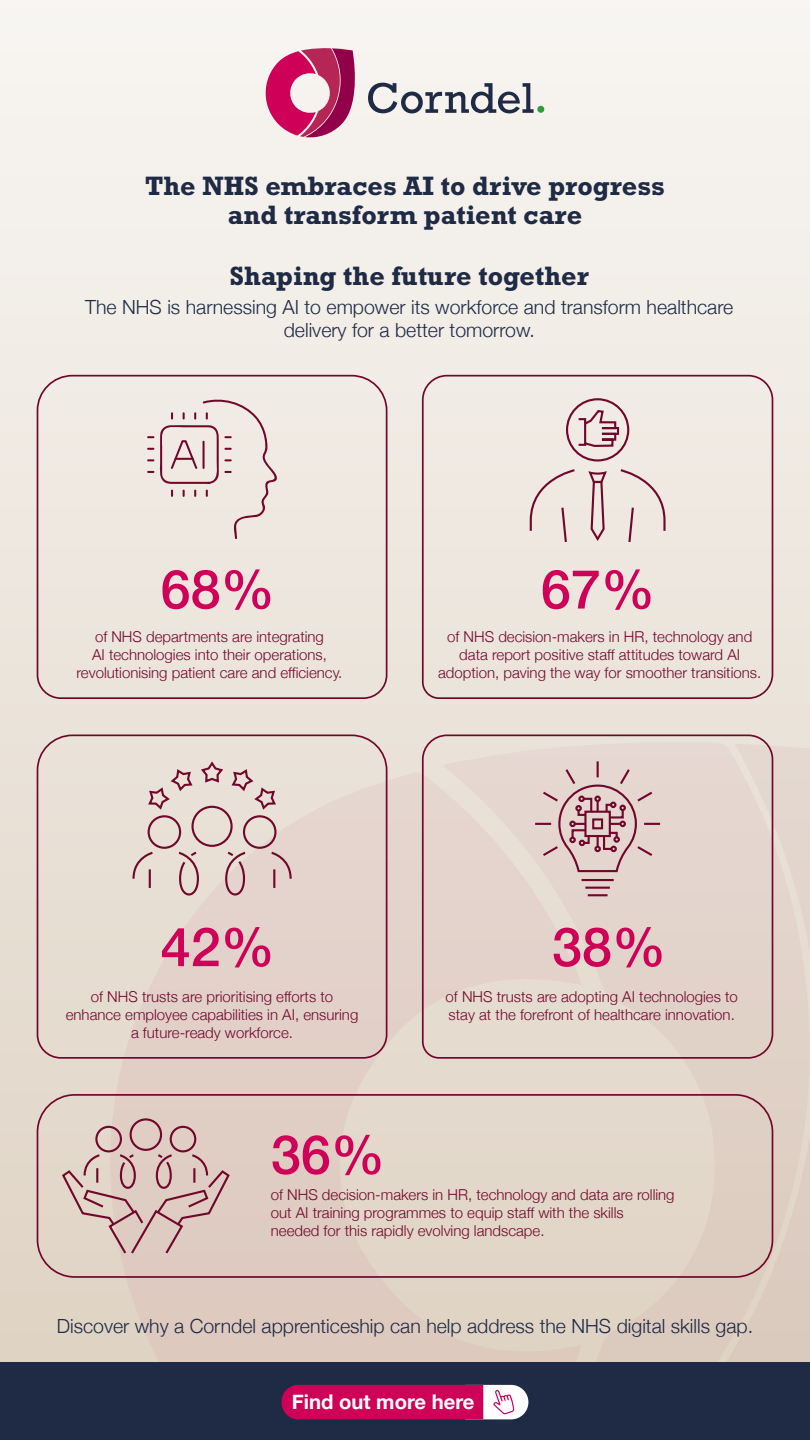
<style>
.page{position:relative;width:810px;height:1440px;background:#fff}
.page>*{position:absolute;margin:0;border:0;box-sizing:border-box;transform-origin:0 0}
.t1{font:500 54px "Helvetica Neue";color:#ce0058}
.t2{font:700 27px/30px "Rockwell Std";color:#1f2a44;text-align:center}
.t3{font:700 20.25px "Helvetica Neue";color:#fff}
.t4{font:300 19.5px/23.4px "Helvetica Neue";color:#1f2a44;text-align:center}
.t5{font:300 15px/18px "Helvetica Neue";color:#71072b;text-align:center}
</style>
<div class="page">
<div style="left:0;top:0;width:810px;height:1440px;background:linear-gradient(to bottom,#f8f6f3,#dccebf)"></div>
<svg style="left:110px;top:772px;width:324px;height:591px;background:#e0cfc5"></svg>
<svg style="left:434px;top:742px;width:376px;height:621px;background:#e0d2c6"></svg>
<svg style="left:261px;top:48px;width:101px;height:91px"></svg>
<svg style="left:368px;top:83px;width:166px;height:30px"></svg>
<div style="left:537px;top:106px;width:7px;height:7px;background:#319b42;border-radius:50%"></div>
<div style="left:38px;top:370px;width:104px;height:75px;background:#f1ece6"></div>
<div style="left:164px;top:370px;width:104px;height:75px;background:#f1ece6"></div>
<div style="left:290px;top:370px;width:104px;height:75px;background:#f1ece6"></div>
<div style="left:416px;top:370px;width:104px;height:75px;background:#f1ece6"></div>
<div style="left:542px;top:370px;width:104px;height:75px;background:#f1ece6"></div>
<div style="left:668px;top:370px;width:104px;height:75px;background:#f1ece6"></div>
<div style="left:290px;top:464px;width:104px;height:75px;background:#efe9e1"></div>
<div style="left:416px;top:464px;width:104px;height:75px;background:#efe9e1"></div>
<div style="left:290px;top:557px;width:104px;height:75px;background:#ede6de"></div>
<div style="left:416px;top:557px;width:104px;height:75px;background:#ede6de"></div>
<div style="left:38px;top:651px;width:104px;height:75px;background:#ebe3da"></div>
<div style="left:164px;top:651px;width:104px;height:75px;background:#ebe3da"></div>
<div style="left:290px;top:651px;width:104px;height:75px;background:#ebe3da"></div>
<div style="left:416px;top:651px;width:104px;height:75px;background:#ebe3da"></div>
<div style="left:542px;top:651px;width:104px;height:75px;background:#ebe3da"></div>
<div style="left:668px;top:651px;width:104px;height:75px;background:#ebe3da"></div>
<div style="left:290px;top:745px;width:104px;height:75px;background:#e6d7d1"></div>
<div style="left:416px;top:745px;width:104px;height:75px;background:#e6d7d1"></div>
<div style="left:290px;top:839px;width:104px;height:75px;background:#e5d4cd"></div>
<div style="left:416px;top:839px;width:104px;height:75px;background:#e5d4cd"></div>
<div style="left:290px;top:932px;width:104px;height:75px;background:#e3d2ca"></div>
<div style="left:416px;top:932px;width:104px;height:75px;background:#e3d2ca"></div>
<div style="left:38px;top:1026px;width:104px;height:75px;background:#e4dacd"></div>
<div style="left:164px;top:1026px;width:104px;height:75px;background:#ddd0c0"></div>
<div style="left:290px;top:1026px;width:104px;height:75px;background:#e1cfc7"></div>
<div style="left:416px;top:1026px;width:104px;height:75px;background:#e4dacd"></div>
<div style="left:542px;top:1026px;width:104px;height:75px;background:#e4dacd"></div>
<div style="left:668px;top:1026px;width:104px;height:75px;background:#e0d1c7"></div>
<div style="left:38px;top:1120px;width:104px;height:75px;background:#e3d8cb"></div>
<div style="left:164px;top:1120px;width:104px;height:75px;background:#ddd0c0"></div>
<div style="left:290px;top:1120px;width:104px;height:75px;background:#e2d7c9"></div>
<div style="left:416px;top:1120px;width:104px;height:75px;background:#e3d8cb"></div>
<div style="left:542px;top:1120px;width:104px;height:75px;background:#e3d8cb"></div>
<div style="left:668px;top:1120px;width:104px;height:75px;background:#ddd0c0"></div>
<div style="left:38px;top:1214px;width:104px;height:75px;background:#e1d5c7"></div>
<div style="left:164px;top:1214px;width:104px;height:75px;background:#ddd0c0"></div>
<div style="left:290px;top:1214px;width:104px;height:75px;background:#ddd0c0"></div>
<div style="left:416px;top:1214px;width:104px;height:75px;background:#e1d5c7"></div>
<div style="left:542px;top:1214px;width:104px;height:75px;background:#e1d5c7"></div>
<div style="left:668px;top:1214px;width:104px;height:75px;background:#ddd0c0"></div>
<div style="left:38px;top:1307px;width:104px;height:75px;background:#ddd0c0"></div>
<div style="left:164px;top:1307px;width:104px;height:75px;background:#ddc9bf"></div>
<div style="left:290px;top:1307px;width:104px;height:75px;background:#ddc9bf"></div>
<div style="left:416px;top:1307px;width:104px;height:75px;background:#ddd0c0"></div>
<div style="left:542px;top:1307px;width:104px;height:75px;background:#ddd0c0"></div>
<div style="left:668px;top:1307px;width:104px;height:75px;background:#ddd0c0"></div>
<div style="left:36px;top:374px;width:352px;height:326px;background:#ede7df"></div>
<div style="left:37px;top:1094px;width:736px;height:184px;border:2px solid #71072b;border-radius:37px"></div>
<div style="left:421px;top:374px;width:353px;height:326px;background:#eee7df"></div>
<svg style="left:36px;top:734px;width:352px;height:326px"></svg>
<svg style="left:421px;top:734px;width:353px;height:326px"></svg>
<div style="left:0;top:1363px;width:810px;height:77px;background:#1f2a44"></div>
<svg style="left:147px;top:396px;width:130px;height:143px"></svg>
<svg style="left:282px;top:1385px;width:246px;height:34px;background:#d12871"></svg>
<svg style="left:116px;top:359px;width:74px;height:75px"></svg>
<div style="left:556px;top:581px;width:76px;height:75px;background:#ece6dd;border-radius:9px"></div>
<div style="left:619px;top:759px;width:75px;height:75px;background:#e5d7d0;border-radius:9px"></div>
<div style="left:116px;top:954px;width:74px;height:75px;background:#e3d2ca;border-radius:9px"></div>
<div style="left:116px;top:1191px;width:74px;height:75px;background:#ddd0c0;border-radius:9px"></div>
<div style="left:495px;top:954px;width:75px;height:75px;background:#e5dcd0;border-radius:9px"></div>
<div style="left:242px;top:759px;width:74px;height:75px;background:#e9e1d7;border-radius:9px"></div>
<div style="left:495px;top:1131px;width:75px;height:75px;background:#e2d8ca;border-radius:9px"></div>
<div style="left:178px;top:581px;width:76px;height:75px;background:#ece6dd;border-radius:9px"></div>
<svg style="left:368px;top:359px;width:74px;height:75px"></svg>
<div style="left:619px;top:359px;width:75px;height:75px;background:#f0ebe5;border-radius:9px"></div>
<div style="left:566px;top:398px;width:63px;height:64px;border:2px solid #71072b;border-radius:50%"></div>
<svg style="left:529px;top:468px;width:48px;height:76px;background:#e5d9d4"></svg>
<svg style="left:619px;top:468px;width:48px;height:76px;background:#e5d9d4"></svg>
<svg style="left:587px;top:470px;width:21px;height:73px;background:#d2b6b8"></svg>
<svg style="left:576px;top:408px;width:44px;height:40px"></svg>
<div style="left:191px;top:806px;width:42px;height:41px;border:2px solid #71072b;border-radius:50%"></div>
<div style="left:148px;top:815px;width:33px;height:34px;border:2px solid #71072b;border-radius:50%"></div>
<svg style="left:177px;top:851px;width:23px;height:49px"></svg>
<svg style="left:131px;top:851px;width:24px;height:37px"></svg>
<div style="left:243px;top:815px;width:34px;height:34px;border:2px solid #71072b;border-radius:50%"></div>
<svg style="left:224px;top:851px;width:23px;height:49px"></svg>
<svg style="left:270px;top:851px;width:23px;height:37px"></svg>
<svg style="left:146px;top:760px;width:130px;height:52px"></svg>
<hr style="left:582px;top:879px;width:32px;height:2px;background:#71072b">
<hr style="left:585px;top:887px;width:25px;height:2px;background:#71072b">
<hr style="left:588px;top:894px;width:20px;height:2px;background:#71072b">
<svg style="left:535px;top:761px;width:125px;height:113px"></svg>
<div style="left:130px;top:1118px;width:32px;height:33px;border:2px solid #71072b;border-radius:50%"></div>
<div style="left:95px;top:1126px;width:27px;height:26px;border:2px solid #71072b;border-radius:50%"></div>
<div style="left:170px;top:1126px;width:26px;height:26px;border:2px solid #71072b;border-radius:50%"></div>
<svg style="left:61px;top:1153px;width:170px;height:101px"></svg>
<h2 class="t2" style="left:145px;top:170px;width:521px">The NHS embraces AI to drive progress and transform patient care</h2>
<h2 class="t2" style="left:230px;top:260px;width:360px">Shaping the future together</h2>
<h3 class="t4" style="left:85px;top:294px;width:650px">The NHS is harnessing AI to empower its workforce and transform healthcare delivery for a better tomorrow.</h3>
<h1 class="t1" style="left:161px;top:546px;width:116px">68%</h1>
<p class="t5" style="left:77px;top:627px;width:267px">of NHS departments are integrating<br>AI technologies into their operations, revolutionising patient care and efficiency.</p>
<h1 class="t1" style="left:541px;top:546px;width:116px">67%</h1>
<p class="t5" style="left:438px;top:627px;width:325px">of NHS decision-makers in HR, technology and data report positive staff attitudes toward AI adoption, paving the way for smoother transitions.</p>
<h1 class="t1" style="left:161px;top:904px;width:116px">42%</h1>
<p class="t5" style="left:66px;top:986px;width:294px">of NHS trusts are prioritising efforts to enhance employee capabilities in AI, ensuring a future-ready workforce.</p>
<h1 class="t1" style="left:271px;top:1111px;width:116px">36%</h1>
<h1 class="t1" style="left:552px;top:904px;width:116px">38%</h1>
<p class="t5" style="left:446px;top:986px;width:294px;text-align:left">of NHS trusts are adopting AI technologies to stay at the forefront of healthcare innovation.</p>
<p class="t5" style="left:271px;top:1185px;width:405px;text-align:left">of NHS decision-makers in HR, technology and data are rolling out AI training programmes to equip staff with the skills needed for this rapidly evolving landscape.</p>
<h3 class="t4" style="left:57px;top:1313px;width:698px">Discover why a Corndel apprenticeship can help address the NHS digital skills gap.</h3>
<h3 class="t3" style="left:292px;top:1386px;width:184px">Find out more here</h3>
</div>
